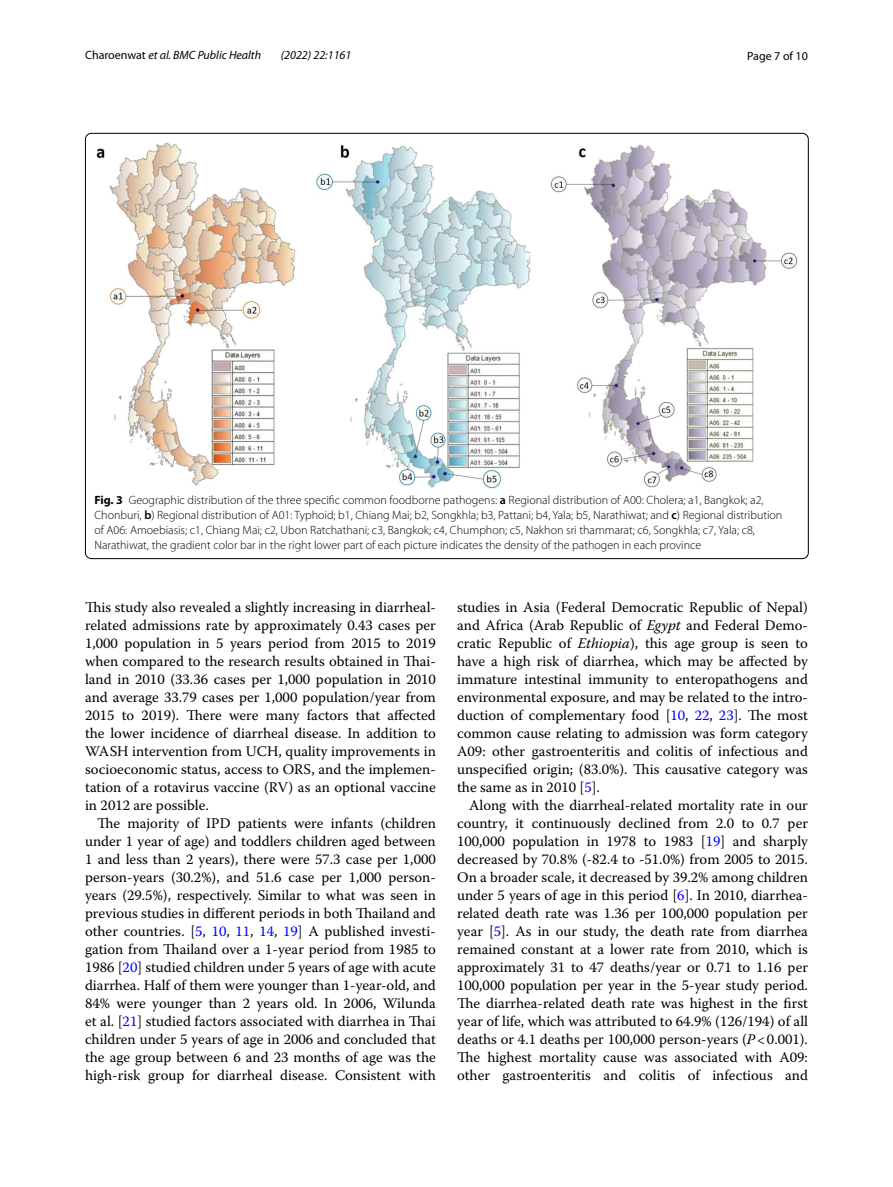
<style>
.page{position:relative;width:893px;height:1187px;background:#fff}
.page>*{position:absolute;margin:0;border:0;box-sizing:border-box;transform-origin:0 0}
.t1{font:14.7px/18px "Warnock Pro";color:#000;text-align:justify}
.t2{font:300 12px/15px "Myriad Pro";color:#000}
.t3{font:italic 12px "Myriad Pro";color:#000}
.t4{font:12px "Myriad Pro";color:#000}
.s1{font-style:normal}
.s2{font-weight:700}
.s3{font-weight:600}
.s4{color:#00f}
.s5{font-style:italic}
</style>
<div class="page">
<img style="left:97px;top:142px;width:700px;height:346px">
<p class="t3" style="left:85px;top:48px;width:178px"><span class="s1">Charoenwat</span> et al. BMC Public Health</p>
<p class="t3" style="left:281px;top:48px;width:72px">(2022) 22:1161</p>
<p class="t4" style="left:747px;top:48px;width:62px">Page 7 of 10</p>
<p class="t2" style="left:94px;top:492px;width:689px"><span class="s2">Fig. 3</span> Geographic distribution of the three specific common foodborne pathogens: <span class="s3">a</span> Regional distribution of A00: Cholera; a1, Bangkok; a2, Chonburi, <span class="s3">b</span>) Regional distribution of A01: Typhoid; b1, Chiang Mai; b2, Songkhla; b3, Pattani; b4, Yala; b5, Narathiwat; and <span class="s3">c</span>) Regional distribution of A06: Amoebiasis; c1, Chiang Mai; c2, Ubon Ratchathani; c3, Bangkok; c4, Chumphon; c5, Nakhon sri thammarat; c6, Songkhla; c7, Yala; c8, Narathiwat, the gradient color bar in the right lower part of each picture indicates the density of the pathogen in each province</p>
<p class="t1" style="left:85px;top:597px;width:352px">This study also revealed a slightly increasing in diarrheal&shy;related admissions rate by approximately 0.43 cases per 1,000 population in 5 years period from 2015 to 2019 when compared to the research results obtained in Thai&shy;land in 2010 (33.36 cases per 1,000 population in 2010 and average 33.79 cases per 1,000 population/year from 2015 to 2019). There were many factors that affected the lower incidence of diarrheal disease. In addition to WASH intervention from UCH, quality improvements in socioeconomic status, access to ORS, and the implemen&shy;tation of a rotavirus vaccine (RV) as an optional vaccine in 2012 are possible.</p>
<p class="t1" style="left:85px;top:813px;width:352px;text-indent:12px">The majority of IPD patients were infants (children under 1 year of age) and toddlers children aged between 1 and less than 2 years), there were 57.3 case per 1,000 person-years (30.2%), and 51.6 case per 1,000 person&shy;years (29.5%), respectively. Similar to what was seen in previous studies in different periods in both Thailand and other countries. [<span class="s4">5</span>, <span class="s4">10</span>, <span class="s4">11</span>, <span class="s4">14</span>, <span class="s4">19</span>] A published investi&shy;gation from Thailand over a 1-year period from 1985 to 1986 [<span class="s4">20</span>] studied children under 5 years of age with acute diarrhea. Half of them were younger than 1-year-old, and 84% were younger than 2 years old. In 2006, Wilunda et al. [<span class="s4">21</span>] studied factors associated with diarrhea in Thai children under 5 years of age in 2006 and concluded that the age group between 6 and 23 months of age was the high-risk group for diarrheal disease. Consistent with</p>
<p class="t1" style="left:457px;top:597px;width:352px">studies in Asia (Federal Democratic Republic of Nepal) and Africa (Arab Republic of <span class="s5">Egypt</span> and Federal Demo&shy;cratic Republic of <span class="s5">Ethiopia</span>), this age group is seen to have a high risk of diarrhea, which may be affected by immature intestinal immunity to enteropathogens and environmental exposure, and may be related to the intro&shy;duction of complementary food [<span class="s4">10</span>, <span class="s4">22</span>, <span class="s4">23</span>]. The most common cause relating to admission was form category A09: other gastroenteritis and colitis of infectious and unspecified origin; (83.0%). This causative category was the same as in 2010 [<span class="s4">5</span>].</p>
<p class="t1" style="left:457px;top:795px;width:352px;text-indent:12px">Along with the diarrheal-related mortality rate in our country, it continuously declined from 2.0 to 0.7 per 100,000 population in 1978 to 1983 [<span class="s4">19</span>] and sharply decreased by 70.8% (-82.4 to -51.0%) from 2005 to 2015.<br>On a broader scale, it decreased by 39.2% among children under 5 years of age in this period [<span class="s4">6</span>]. In 2010, diarrhea&shy;related death rate was 1.36 per 100,000 population per year [<span class="s4">5</span>]. As in our study, the death rate from diarrhea remained constant at a lower rate from 2010, which is approximately 31 to 47 deaths/year or 0.71 to 1.16 per 100,000 population per year in the 5-year study period.<br>The diarrhea-related death rate was highest in the first year of life, which was attributed to 64.9% (126/194) of all deaths or 4.1 deaths per 100,000 person-years (<span class="s5">P</span>&lt;0.001).<br>The highest mortality cause was associated with A09: other gastroenteritis and colitis of infectious and</p>
</div>
